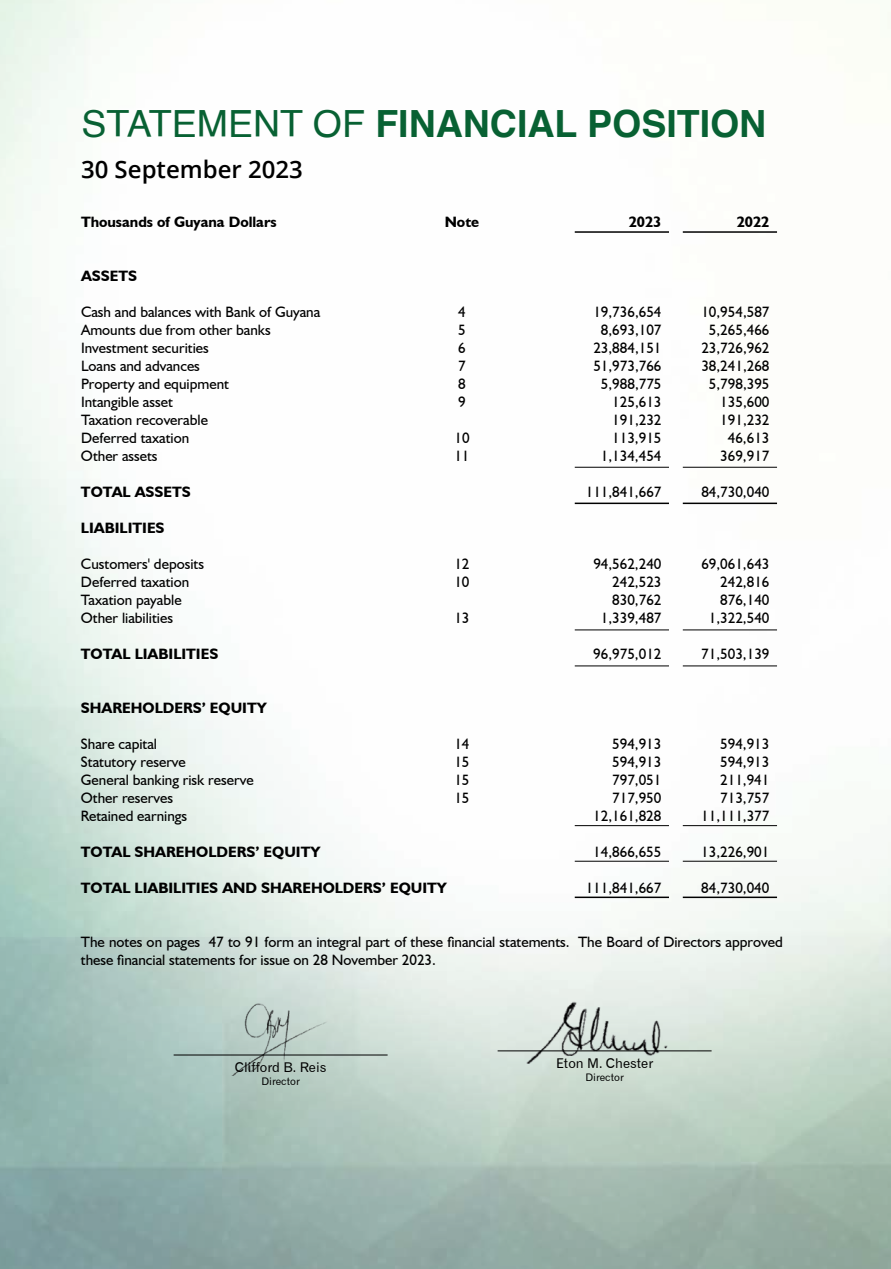
<style>
.page{position:relative;width:891px;height:1269px;background:#fff}
.page>*{position:absolute;margin:0;border:0;box-sizing:border-box;transform-origin:0 0}
.t1{font:700 37.5px "Helvetica";color:#086133}
.t2{font:600 24px "Open Sans";color:#000}
.t3{font:15px/18px "Humanist 521 BT";color:#000}
.t4{font:700 15px "Humanist 521 BT";color:#000}
.t5{font:13.5px "Gothic 720 BT Roman B";color:#000}
.t6{font:10.5px "Gothic 720 BT Roman B";color:#000}
.s1{font-weight:400}
</style>
<div class="page">
<img style="left:0;top:0;width:891px;height:1269px">
<img style="left:523px;top:998px;width:157px;height:73px">
<hr style="left:683px;top:467px;width:94px;height:1px;background:#000">
<hr style="left:683px;top:630px;width:94px;height:1px;background:#000">
<hr style="left:683px;top:666px;width:94px;height:1px;background:#000">
<hr style="left:683px;top:825px;width:94px;height:1px;background:#000">
<hr style="left:683px;top:861px;width:94px;height:1px;background:#000">
<hr style="left:683px;top:897px;width:94px;height:1px;background:#000">
<hr style="left:575px;top:467px;width:94px;height:1px;background:#000">
<hr style="left:575px;top:630px;width:94px;height:1px;background:#000">
<hr style="left:575px;top:666px;width:94px;height:1px;background:#000">
<hr style="left:575px;top:825px;width:94px;height:1px;background:#000">
<hr style="left:575px;top:861px;width:94px;height:1px;background:#000">
<hr style="left:575px;top:897px;width:94px;height:1px;background:#000">
<hr style="left:683px;top:503px;width:94px;height:1px;background:#000">
<hr style="left:683px;top:231px;width:94px;height:2px;background:#000">
<hr style="left:575px;top:503px;width:94px;height:1px;background:#000">
<hr style="left:575px;top:231px;width:94px;height:2px;background:#000">
<img style="left:223px;top:998px;width:110px;height:78px">
<hr style="left:174px;top:1055px;width:214px;height:1px;background:#000">
<hr style="left:498px;top:1051px;width:214px;height:1px;background:#000">
<h1 class="t1" style="left:82px;top:93px;width:686px"><span class="s1">STATEMENT OF</span> FINANCIAL POSITION</h1>
<h2 class="t2" style="left:81px;top:153px;width:223px">30 September 2023</h2>
<p class="t4" style="left:81px;top:213px;width:197px">Thousands of Guyana Dollars</p>
<p class="t4" style="left:445px;top:213px;width:36px">Note</p>
<p class="t4" style="left:629px;top:213px;width:34px">2023</p>
<p class="t4" style="left:737px;top:213px;width:34px">2022</p>
<p class="t4" style="left:81px;top:267px;width:57px">ASSETS</p>
<p class="t3" style="left:81px;top:303px;width:241px">Cash and balances with Bank of Guyana</p>
<p class="t3" style="left:458px;top:303px;width:9px">4</p>
<p class="t3" style="left:593px;top:303px;width:70px">19,736,654</p>
<p class="t3" style="left:701px;top:303px;width:70px">10,954,587</p>
<p class="t3" style="left:81px;top:321px;width:191px">Amounts due from other banks</p>
<p class="t3" style="left:458px;top:321px;width:9px">5</p>
<p class="t3" style="left:601px;top:321px;width:62px">8,693,107</p>
<p class="t3" style="left:709px;top:321px;width:62px">5,265,466</p>
<p class="t3" style="left:81px;top:339px;width:129px">Investment securities</p>
<p class="t3" style="left:458px;top:339px;width:9px">6</p>
<p class="t3" style="left:593px;top:339px;width:70px">23,884,151</p>
<p class="t3" style="left:701px;top:339px;width:70px">23,726,962</p>
<p class="t3" style="left:81px;top:357px;width:120px">Loans and advances</p>
<p class="t3" style="left:458px;top:357px;width:9px">7</p>
<p class="t3" style="left:593px;top:357px;width:70px">51,973,766</p>
<p class="t3" style="left:701px;top:357px;width:70px">38,241,268</p>
<p class="t3" style="left:81px;top:375px;width:150px">Property and equipment</p>
<p class="t3" style="left:458px;top:375px;width:9px">8</p>
<p class="t3" style="left:601px;top:375px;width:62px">5,988,775</p>
<p class="t3" style="left:709px;top:375px;width:62px">5,798,395</p>
<p class="t3" style="left:81px;top:393px;width:93px">Intangible asset</p>
<p class="t3" style="left:458px;top:393px;width:9px">9</p>
<p class="t3" style="left:612px;top:393px;width:51px">125,613</p>
<p class="t3" style="left:720px;top:393px;width:51px">135,600</p>
<p class="t3" style="left:81px;top:411px;width:129px">Taxation recoverable</p>
<p class="t3" style="left:612px;top:411px;width:51px">191,232</p>
<p class="t3" style="left:720px;top:411px;width:51px">191,232</p>
<p class="t3" style="left:81px;top:429px;width:110px">Deferred taxation</p>
<p class="t3" style="left:454px;top:429px;width:17px">10</p>
<p class="t3" style="left:612px;top:429px;width:51px">113,915</p>
<p class="t3" style="left:728px;top:429px;width:43px">46,613</p>
<p class="t3" style="left:81px;top:447px;width:78px">Other assets</p>
<p class="t3" style="left:454px;top:447px;width:17px">11</p>
<p class="t3" style="left:601px;top:447px;width:62px">1,134,454</p>
<p class="t3" style="left:720px;top:447px;width:51px">369,917</p>
<p class="t4" style="left:81px;top:483px;width:111px">TOTAL ASSETS</p>
<p class="t3" style="left:586px;top:483px;width:77px">111,841,667</p>
<p class="t3" style="left:701px;top:483px;width:70px">84,730,040</p>
<p class="t4" style="left:81px;top:519px;width:85px">LIABILITIES</p>
<p class="t3" style="left:81px;top:555px;width:125px">Customers' deposits</p>
<p class="t3" style="left:454px;top:555px;width:17px">12</p>
<p class="t3" style="left:593px;top:555px;width:70px">94,562,240</p>
<p class="t3" style="left:701px;top:555px;width:70px">69,061,643</p>
<p class="t3" style="left:81px;top:573px;width:110px">Deferred taxation</p>
<p class="t3" style="left:454px;top:573px;width:17px">10</p>
<p class="t3" style="left:612px;top:573px;width:51px">242,523</p>
<p class="t3" style="left:720px;top:573px;width:51px">242,816</p>
<p class="t3" style="left:81px;top:591px;width:102px">Taxation payable</p>
<p class="t3" style="left:612px;top:591px;width:51px">830,762</p>
<p class="t3" style="left:720px;top:591px;width:51px">876,140</p>
<p class="t3" style="left:81px;top:609px;width:94px">Other liabilities</p>
<p class="t3" style="left:454px;top:609px;width:17px">13</p>
<p class="t3" style="left:601px;top:609px;width:62px">1,339,487</p>
<p class="t3" style="left:709px;top:609px;width:62px">1,322,540</p>
<p class="t4" style="left:81px;top:645px;width:139px">TOTAL LIABILITIES</p>
<p class="t3" style="left:593px;top:645px;width:70px">96,975,012</p>
<p class="t3" style="left:701px;top:645px;width:70px">71,503,139</p>
<p class="t4" style="left:81px;top:699px;width:187px">SHAREHOLDERS’ EQUITY</p>
<p class="t3" style="left:81px;top:735px;width:78px">Share capital</p>
<p class="t3" style="left:454px;top:735px;width:17px">14</p>
<p class="t3" style="left:612px;top:735px;width:51px">594,913</p>
<p class="t3" style="left:720px;top:735px;width:51px">594,913</p>
<p class="t3" style="left:81px;top:753px;width:106px">Statutory reserve</p>
<p class="t3" style="left:454px;top:753px;width:17px">15</p>
<p class="t3" style="left:612px;top:753px;width:51px">594,913</p>
<p class="t3" style="left:720px;top:753px;width:51px">594,913</p>
<p class="t3" style="left:81px;top:771px;width:174px">General banking risk reserve</p>
<p class="t3" style="left:454px;top:771px;width:17px">15</p>
<p class="t3" style="left:612px;top:771px;width:51px">797,051</p>
<p class="t3" style="left:720px;top:771px;width:51px">211,941</p>
<p class="t3" style="left:81px;top:789px;width:94px">Other reserves</p>
<p class="t3" style="left:454px;top:789px;width:17px">15</p>
<p class="t3" style="left:612px;top:789px;width:51px">717,950</p>
<p class="t3" style="left:720px;top:789px;width:51px">713,757</p>
<p class="t3" style="left:81px;top:807px;width:108px">Retained earnings</p>
<p class="t3" style="left:593px;top:807px;width:70px">12,161,828</p>
<p class="t3" style="left:701px;top:807px;width:70px">11,111,377</p>
<p class="t4" style="left:81px;top:843px;width:241px">TOTAL SHAREHOLDERS’ EQUITY</p>
<p class="t3" style="left:593px;top:843px;width:70px">14,866,655</p>
<p class="t3" style="left:701px;top:843px;width:70px">13,226,901</p>
<p class="t4" style="left:81px;top:879px;width:368px">TOTAL LIABILITIES AND SHAREHOLDERS’ EQUITY</p>
<p class="t3" style="left:586px;top:879px;width:77px">111,841,667</p>
<p class="t3" style="left:701px;top:879px;width:70px">84,730,040</p>
<p class="t3" style="left:81px;top:933px;width:703px">The notes on pages 47 to 91 form an integral part of these financial statements. The Board of Directors approved these financial statements for issue on 28 November 2023.</p>
<p class="t5" style="left:235px;top:1059px;width:93px">Clifford B. Reis</p>
<p class="t6" style="left:261px;top:1075px;width:40px">Director</p>
<p class="t5" style="left:556px;top:1055px;width:99px">Eton M. Chester</p>
<p class="t6" style="left:585px;top:1071px;width:40px">Director</p>
</div>
